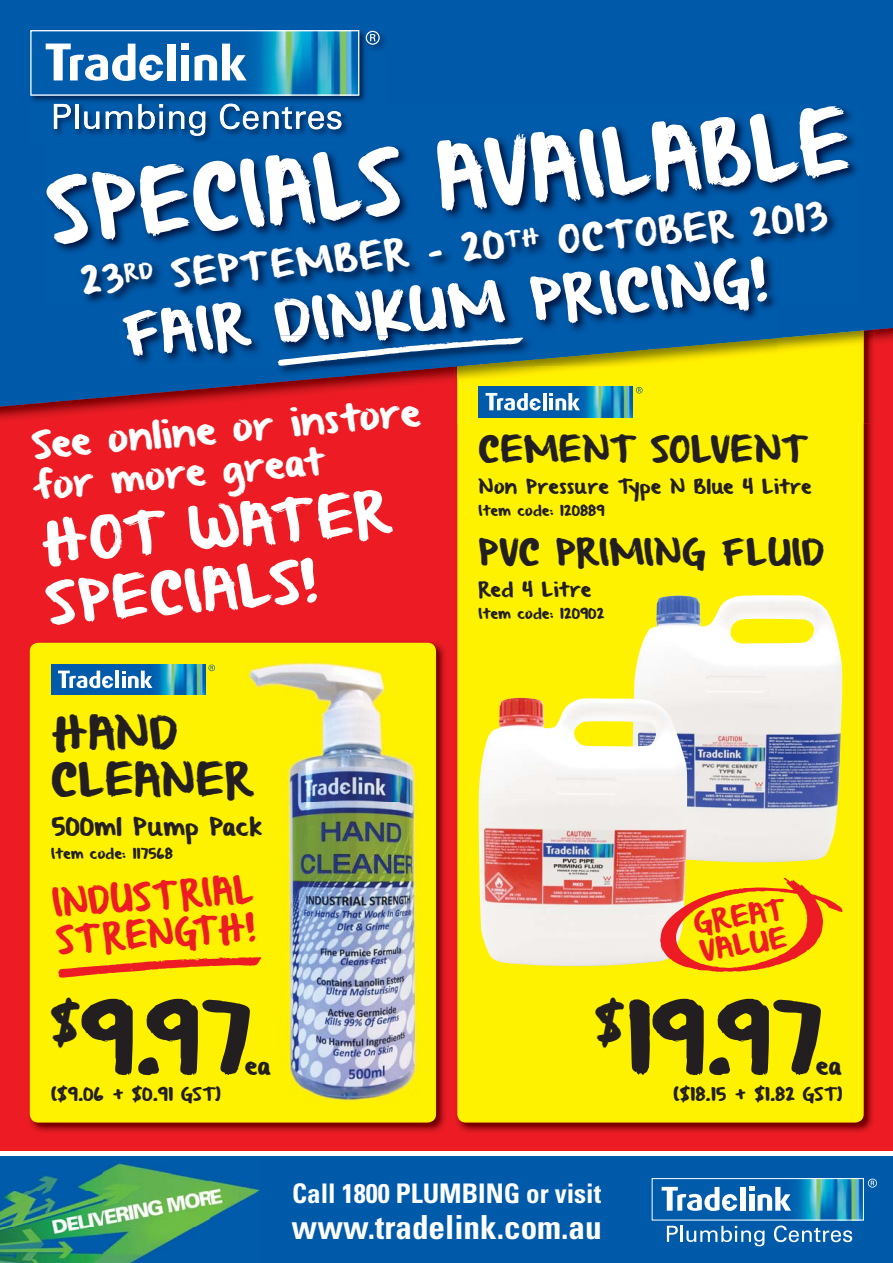
<style>
.page{position:relative;width:893px;height:1263px;background:#fff}
.page>*{position:absolute;margin:0;border:0;box-sizing:border-box;transform-origin:0 0}
.t1{font:80.7px "From Where You Are";color:#231f20}
.t2{font:74.25px "From Where You Are";color:#fff;scale:.9 1}
.t3{font:48px/61.5px "From Where You Are";color:#fff}
.t4{font:37.5px/46.8px "From Where You Are";letter-spacing:.015em;color:#231f20}
.t5{font:700 condensed 33.15px "Univers LT Std";color:#fff}
.t6{font:31.65px/38px "From Where You Are";color:#ed1c24;scale:.9 1}
.t7{font:31.5px/40.5px "From Where You Are";color:#fff}
.t8{font:30px "From Where You Are";color:#231f20}
.t9{font:700 condensed 27px "Univers LT Std";color:#fff}
.t10{font:23.7px/28.3px "From Where You Are";color:#ed1c24}
.t11{font:20.7px "From Where You Are";color:#231f20}
.t12{font:20.25px "From Where You Are";color:#231f20}
.t13{font:16.5px "From Where You Are";letter-spacing:.025em;color:#231f20}
.t14{font:15px "From Where You Are";color:#231f20}
.t15{font:12px "From Where You Are";color:#231f20}
</style>
<div class="page">
<div style="left:0;top:0;width:892px;height:1263px;background:#ed1c24"></div>
<img style="left:456px;top:423px;width:418px;height:710px">
<div style="left:457px;top:296px;width:406px;height:827px;background:#fff200;border-radius:9px"></div>
<img style="left:29px;top:641px;width:417px;height:491px">
<div style="left:30px;top:643px;width:406px;height:480px;background:#fff200;border-radius:9px"></div>
<img style="left:0;top:408px;width:874px;height:15px">
<img style="left:457px;top:408px;width:406px;height:15px">
<svg style="left:0;top:0;width:892px;height:408px;fill:#005aaa"></svg>
<div style="left:0;top:1155px;width:892px;height:108px;background:#005aaa"></div>
<div style="left:651px;top:1178px;width:212px;height:42px;border:1px solid #fff"></div>
<svg style="left:652px;top:1179px;width:224px;height:41px"></svg>
<svg style="left:667px;top:1226px;width:97px;height:20px"></svg>
<svg style="left:774px;top:1226px;width:78px;height:16px"></svg>
<img style="left:0;top:1160px;width:261px;height:103px">
<div style="left:0;top:1151px;width:892px;height:5px;background:#fff"></div>
<img style="left:29px;top:29px;width:358px;height:114px">
<svg style="left:30px;top:30px;width:329px;height:66px;background:#3f8ec0"></svg>
<svg style="left:366px;top:31px;width:14px;height:14px"></svg>
<img style="left:122px;top:306px;width:646px;height:59px">
<img style="left:524px;top:367px;width:10px;height:10px">
<img style="left:276px;top:335px;width:258px;height:32px">
<img style="left:276px;top:335px;width:194px;height:17px">
<svg style="left:277px;top:337px;width:247px;height:40px;background:#416c8e"></svg>
<img style="left:44px;top:104px;width:815px;height:202px">
<img style="left:44px;top:104px;width:343px;height:39px">
<img style="left:54px;top:104px;width:17px;height:25px">
<img style="left:75px;top:104px;width:3px;height:25px">
<img style="left:84px;top:112px;width:15px;height:17px">
<img style="left:106px;top:111px;width:26px;height:18px">
<img style="left:138px;top:104px;width:17px;height:25px">
<img style="left:159px;top:104px;width:4px;height:25px">
<img style="left:169px;top:111px;width:15px;height:18px">
<img style="left:189px;top:111px;width:16px;height:25px">
<img style="left:220px;top:104px;width:20px;height:25px">
<img style="left:243px;top:111px;width:16px;height:18px">
<img style="left:263px;top:111px;width:15px;height:18px">
<img style="left:282px;top:107px;width:10px;height:22px">
<img style="left:296px;top:111px;width:10px;height:18px">
<img style="left:308px;top:111px;width:16px;height:18px">
<img style="left:327px;top:111px;width:14px;height:18px">
<img style="left:176px;top:255px;width:592px;height:51px">
<img style="left:633px;top:595px;width:209px;height:267px">
<img style="left:478px;top:698px;width:209px;height:268px">
<img style="left:248px;top:662px;width:170px;height:439px">
<img style="left:478px;top:387px;width:154px;height:30px">
<hr style="left:543px;top:393px;width:3px;height:17px;background:#fff">
<svg style="left:549px;top:393px;width:31px;height:17px"></svg>
<svg style="left:485px;top:393px;width:56px;height:18px"></svg>
<svg style="left:636px;top:387px;width:6px;height:7px"></svg>
<svg style="left:660px;top:878px;width:182px;height:94px"></svg>
<img style="left:51px;top:665px;width:154px;height:30px">
<hr style="left:115px;top:671px;width:4px;height:17px;background:#fff">
<svg style="left:122px;top:671px;width:30px;height:17px"></svg>
<svg style="left:58px;top:671px;width:55px;height:17px"></svg>
<svg style="left:208px;top:665px;width:7px;height:6px"></svg>
<svg style="left:58px;top:957px;width:204px;height:21px"></svg>
<h2 class="t2" style="left:45px;top:177px;width:895px;rotate:-5deg">SPECIALS AVAILABLE</h2>
<p class="t7" style="left:80px;top:264px;width:751px;rotate:-5deg">23<sup>RD</sup> SEPTEMBER - 20<sup>TH</sup> OCTOBER 2013</p>
<h3 class="t3" style="left:120px;top:310px;width:647px;rotate:-5deg">FAIR DINKUM PRICING!</h3>
<p class="t7" style="left:31px;top:429px;width:391px;rotate:-5deg">See online or instore for more great</p>
<h3 class="t3" style="left:39px;top:517px;width:352px;rotate:-5deg">HOT WATER<br>SPECIALS!</h3>
<p class="t4" style="left:51px;top:714px;width:203px">HAND<br>CLEANER</p>
<p class="t11" style="left:51px;top:817px;width:213px">500ml Pump Pack</p>
<p class="t15" style="left:51px;top:848px;width:123px">Item code: 117568</p>
<p class="t6" style="left:52px;top:888px;width:225px;rotate:-4deg">INDUST RIAL<br>ST RENGTH!</p>
<h1 class="t1" style="left:51px;top:1000px;width:202px"><sup>$</sup>9.97</h1>
<p class="t12" style="left:245px;top:1056px;width:28px">ea</p>
<p class="t14" style="left:51px;top:1087px;width:171px">($9.06 + $0.91 GST)</p>
<p class="t8" style="left:478px;top:435px;width:329px">CEMENT SOLVENT</p>
<p class="t13" style="left:478px;top:478px;width:334px">Non Pressure Type N Blue 4 Litre</p>
<p class="t15" style="left:478px;top:505px;width:127px">Item code: 120889</p>
<p class="t8" style="left:478px;top:538px;width:347px">PVC PRIMING FLUID</p>
<p class="t13" style="left:478px;top:582px;width:114px">Red 4 Litre</p>
<p class="t15" style="left:478px;top:608px;width:127px">Item code: 120902</p>
<p class="t10" style="left:692px;top:912px;width:93px;rotate:-9deg">GREAT<br>VALUE</p>
<h1 class="t1" style="left:595px;top:1000px;width:228px"><sup>$</sup>19.97</h1>
<p class="t12" style="left:816px;top:1056px;width:28px">ea</p>
<p class="t14" style="left:673px;top:1087px;width:170px">($18.15 + $1.82 GST)</p>
<p class="t9" style="left:292px;top:1180px;width:310px">Call 1800 PLUMBING or visit</p>
<p class="t5" style="left:291px;top:1211px;width:312px">www.tradelink.com.au</p>
</div>
